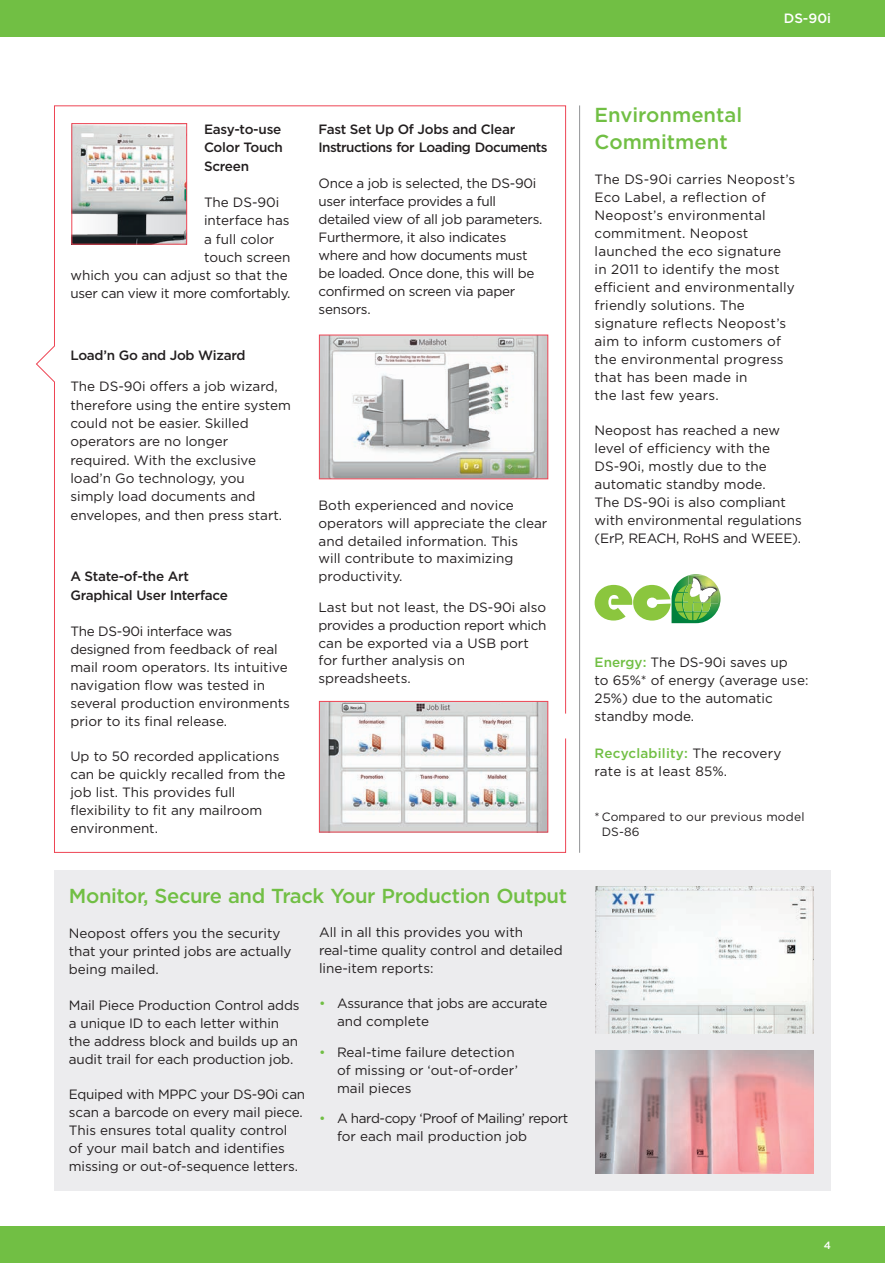
<style>
.page{position:relative;width:885px;height:1263px;background:#fff}
.page>*{position:absolute;margin:0;border:0;box-sizing:border-box;transform-origin:0 0}
.Subhead_1{font:500 20.25px "Gotham";letter-spacing:-.02em;color:#71bf44}
.Subhead_1-2{font:500 20.25px/27px "Gotham";color:#71bf44}
.Body_Text{font:13.5px/18px "Gotham";color:#231f20}
.Body_Text-2{font:13.5px/18px "Gotham";letter-spacing:-.02em;color:#231f20}
.Subhead_2{font:13.5px/18.3px "Gotham";color:#231f20}
.Subhead_2-2{font:500 13.5px/18.3px "Gotham";letter-spacing:-.02em;color:#231f20}
.Body_Text-3{font:13.5px/18px "Gotham";letter-spacing:-.03em;color:#231f20}
.Body_Text-4{font:500 13.5px "Gotham";letter-spacing:-.02em;color:#231f20}
.Body_Text-5{font:500 13.5px "Gotham";letter-spacing:-.04em;color:#231f20}
.Body_Text-6{font:13.5px "Gotham";letter-spacing:-.025em;color:#231f20}
.Page_Footer___Header{font:500 13.5px "Gotham";color:#fff}
.Bullets{font:12px/15px "Gotham";letter-spacing:.015em;color:#231f20}
.Page_Footer___Header-2{font:500 10.5px "Gotham";color:#fff}
.s1{color:#71bf44}
.s2{font-weight:500;color:#71bf44}
</style>
<div class="page">
<div style="left:0;top:0;width:884px;height:36px;background:#71bf44"></div>
<div style="left:0;top:1227px;width:884px;height:36px;background:#71bf44"></div>
<hr style="left:579px;top:105px;width:1px;height:748px;background:#919396">
<svg style="left:594px;top:574px;width:126px;height:49px"></svg>
<div style="left:54px;top:870px;width:776px;height:320px;background:#ececee"></div>
<img style="left:595px;top:887px;width:218px;height:146px">
<img style="left:595px;top:1050px;width:218px;height:123px">
<svg style="left:36px;top:105px;width:530px;height:748px"></svg>
<img style="left:73px;top:125px;width:112px;height:118px">
<div style="left:71px;top:123px;width:116px;height:122px;border:1px solid #ee4554"></div>
<p class="Page_Footer___Header" style="left:783px;top:10px;width:49px">DS-90i</p>
<p class="Subhead_2-2" style="left:204px;top:120px;width:80px">Easy-to-use<br>Color Touch<br>Screen</p>
<p class="Body_Text" style="left:204px;top:193px;width:77px">The DS-90i</p>
<p class="Body_Text" style="left:204px;top:211px;width:87px">interface has</p>
<p class="Body_Text" style="left:204px;top:229px;width:72px">a full color</p>
<p class="Body_Text" style="left:204px;top:248px;width:88px">touch screen</p>
<p class="Body_Text" style="left:70px;top:266px;width:219px">which you can adjust so that the</p>
<p class="Body_Text-6" style="left:70px;top:285px;width:221px">user can view it more comfortably.</p>
<p class="Body_Text-4" style="left:70px;top:347px;width:176px">Load’n Go and Job Wizard</p>
<p class="Subhead_2" style="left:70px;top:377px;width:222px">The DS-90i offers a job wizard, therefore using the entire system could not be easier. Skilled operators are no longer required. With the exclusive load’n Go technology, you simply load documents and envelopes, and then press start.</p>
<p class="Subhead_2-2" style="left:70px;top:567px;width:159px">A State-of-the Art<br>Graphical User Interface</p>
<p class="Body_Text" style="left:70px;top:622px;width:221px">The DS-90i interface was designed from feedback of real mail room operators. Its intuitive navigation flow was tested in several production environments prior to its final release.</p>
<p class="Body_Text" style="left:70px;top:747px;width:216px">Up to 50 recorded applications can be quickly recalled from the job list. This provides full flexibility to fit any mailroom environment.</p>
<p class="Body_Text-4" style="left:318px;top:120px;width:198px">Fast Set Up Of Jobs and Clear</p>
<p class="Body_Text-5" style="left:318px;top:139px;width:231px">Instructions for Loading Documents</p>
<p class="Body_Text-2" style="left:318px;top:174px;width:225px">Once a job is selected, the DS-90i user interface provides a full detailed view of all job parameters.<br>Furthermore, it also indicates where and how documents must be loaded. Once done, this will be confirmed on screen via paper sensors.</p>
<p class="Body_Text" style="left:318px;top:496px;width:230px">Both experienced and novice operators will appreciate the clear and detailed information. This<br>will contribute to maximizing productivity.</p>
<p class="Body_Text" style="left:318px;top:598px;width:229px">Last but not least, the DS-90i also provides a production report which can be exported via a USB port for further analysis on spreadsheets.</p>
<p class="Subhead_1" style="left:69px;top:883px;width:499px">Monitor, Secure and Track Your Production Output</p>
<p class="Body_Text" style="left:69px;top:924px;width:224px">Neopost offers you the security that your printed jobs are actually being mailed.</p>
<p class="Body_Text" style="left:69px;top:996px;width:232px">Mail Piece Production Control adds a unique ID to each letter within the address block and builds up an audit trail for each production job.</p>
<p class="Body_Text" style="left:69px;top:1085px;width:238px">Equiped with MPPC your DS-90i can scan a barcode on every mail piece.<br>This ensures total quality control<br>of your mail batch and identifies missing or out-of-sequence letters.</p>
<p class="Body_Text" style="left:319px;top:922px;width:245px">All in all this provides you with real-time quality control and detailed line-item reports:</p>
<p class="Body_Text-2" style="left:337px;top:994px;width:212px;text-indent:-18px"><span class="s1">•</span> Assurance that jobs are accurate and complete</p>
<p class="Body_Text" style="left:337px;top:1042px;width:182px;text-indent:-18px"><span class="s1">•</span> Real-time failure detection of missing or ‘out-of-order’ mail pieces</p>
<p class="Body_Text-3" style="left:337px;top:1109px;width:233px;text-indent:-18px"><span class="s1">•</span> A hard-copy ‘Proof of Mailing’ report for each mail production job</p>
<p class="Subhead_1-2" style="left:594px;top:101px;width:149px">Environmental<br>Commitment</p>
<p class="Body_Text" style="left:594px;top:170px;width:202px">The DS-90i carries Neopost’s<br>Eco Label, a reflection of<br>Neopost’s environmental commitment. Neopost launched the eco signature in 2011 to identify the most efficient and environmentally friendly solutions. The signature reflects Neopost’s aim to inform customers of the environmental progress that has been made in<br>the last few years.</p>
<p class="Body_Text" style="left:594px;top:421px;width:209px">Neopost has reached a new level of efficiency with the<br>DS-90i, mostly due to the automatic standby mode.<br>The DS-90i is also compliant with environmental regulations (ErP, REACH, RoHS and WEEE).</p>
<p class="Body_Text" style="left:594px;top:653px;width:215px"><span class="s2">Energy:</span> The DS-90i saves up<br>to 65%* of energy (average use:<br>25%) due to the automatic standby mode.</p>
<p class="Body_Text" style="left:594px;top:744px;width:188px"><span class="s2">Recyclability:</span> The recovery rate is at least 85%.</p>
<p class="Bullets" style="left:601px;top:809px;width:204px;text-indent:-7px">* Compared to our previous model<br>DS-86</p>
<p class="Page_Footer___Header-2" style="left:823px;top:1238px;width:9px">4</p>
</div>
